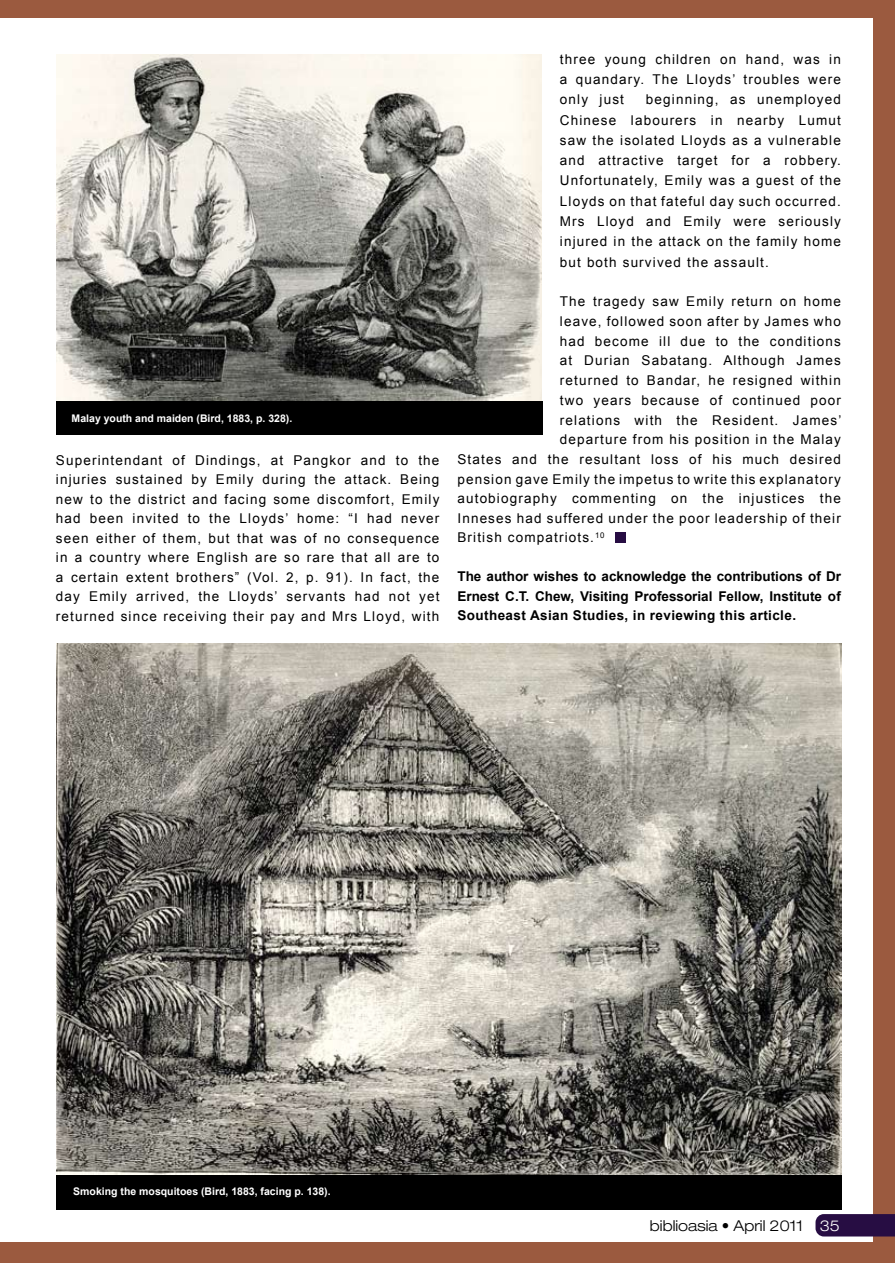
<style>
.page{position:relative;width:895px;height:1263px;background:#9b5a3f}
.page>*{position:absolute;margin:0;border:0;box-sizing:border-box;transform-origin:0 0}
.t1{font:300 expanded 15px "Helvetica Neue LT Pro";color:#000}
.t2{font:13.5px/20.2px "Arial";letter-spacing:.085em;color:#000;text-align:justify}
.t3{font:700 13.5px/19.5px "Arial";letter-spacing:.03em;color:#000;text-align:justify}
.t4{font:700 10.5px "Arial";color:#fff}
.s1{color:#fff}
</style>
<div class="page">
<div style="left:0;top:18px;width:873px;height:1224px;background:#fff"></div>
<div style="left:56px;top:1175px;width:785px;height:35px;background:#000"></div>
<img style="left:56px;top:644px;width:785px;height:530px">
<div style="left:615px;top:533px;width:10px;height:10px;background:#270d43"></div>
<svg style="left:815px;top:1214px;width:80px;height:22px;background:#2c1347"></svg>
<img style="left:56px;top:54px;width:486px;height:347px">
<div style="left:56px;top:401px;width:487px;height:34px;background:#000"></div>
<p class="t4" style="left:72px;top:412px;width:222px">Malay youth and maiden (Bird, 1883, p. 328).</p>
<p class="t2" style="left:56px;top:450px;width:385px;line-height:19.5px">Superintendant of Dindings, at Pangkor and to the injuries sustained by Emily during the attack. Being new to the district and facing some discomfort, Emily had been invited to the Lloyds’ home: “I had never seen either of them, but that was of no consequence in a country where English are so rare that all are to a certain extent brothers” (Vol. 2, p. 91). In fact, the day Emily arrived, the Lloyds’ servants had not yet returned since receiving their pay and Mrs Lloyd, with</p>
<p class="t2" style="left:560px;top:49px;width:283px">three young children on hand, was in a quandary. The Lloyds’ troubles were only just</p>
<p class="t2" style="left:560px;top:90px;width:283px;text-indent:86px">beginning, as unemployed Chinese labourers in nearby Lumut saw the isolated Lloyds as a vulnerable and attractive target for a robbery.<br>Unfortunately, Emily was a guest of the Lloyds on that fateful day such occurred.<br>Mrs Lloyd and Emily were seriously injured in the attack on the family home but both survived the assault.</p>
<p class="t2" style="left:560px;top:291px;width:282px">The tragedy saw Emily return on home</p>
<p class="t2" style="left:560px;top:311px;width:282px">leave, followed soon after by James who</p>
<p class="t2" style="left:560px;top:331px;width:282px">had become ill due to the conditions</p>
<p class="t2" style="left:560px;top:351px;width:283px">at Durian Sabatang. Although James</p>
<p class="t2" style="left:560px;top:370px;width:282px">returned to Bandar, he resigned within</p>
<p class="t2" style="left:560px;top:390px;width:283px">two years because of continued poor</p>
<p class="t2" style="left:560px;top:410px;width:283px">relations with the Resident. James’</p>
<p class="t2" style="left:560px;top:430px;width:283px">departure from his position in the Malay</p>
<p class="t2" style="left:457px;top:449px;width:385px">States and the resultant loss of his much desired</p>
<p class="t2" style="left:457px;top:469px;width:385px">pension gave Emily the impetus to write this explanatory</p>
<p class="t2" style="left:457px;top:488px;width:385px">autobiography commenting on the injustices the</p>
<p class="t2" style="left:457px;top:508px;width:385px">Inneses had suffered under the poor leadership of their</p>
<p class="t2" style="left:457px;top:527px;width:149px">British compatriots.<sup>10</sup></p>
<p class="t3" style="left:457px;top:567px;width:385px">The author wishes to acknowledge the contributions of Dr Ernest C.T. Chew, Visiting Professorial Fellow, Institute of Southeast Asian Studies, in reviewing this article.</p>
<p class="t4" style="left:73px;top:1184px;width:259px">Smoking the mosquitoes (Bird, 1883, facing p. 138).</p>
<p class="t1" style="left:650px;top:1216px;width:191px">biblioasia • April 2011 <span class="s1">35</span></p>
</div>
